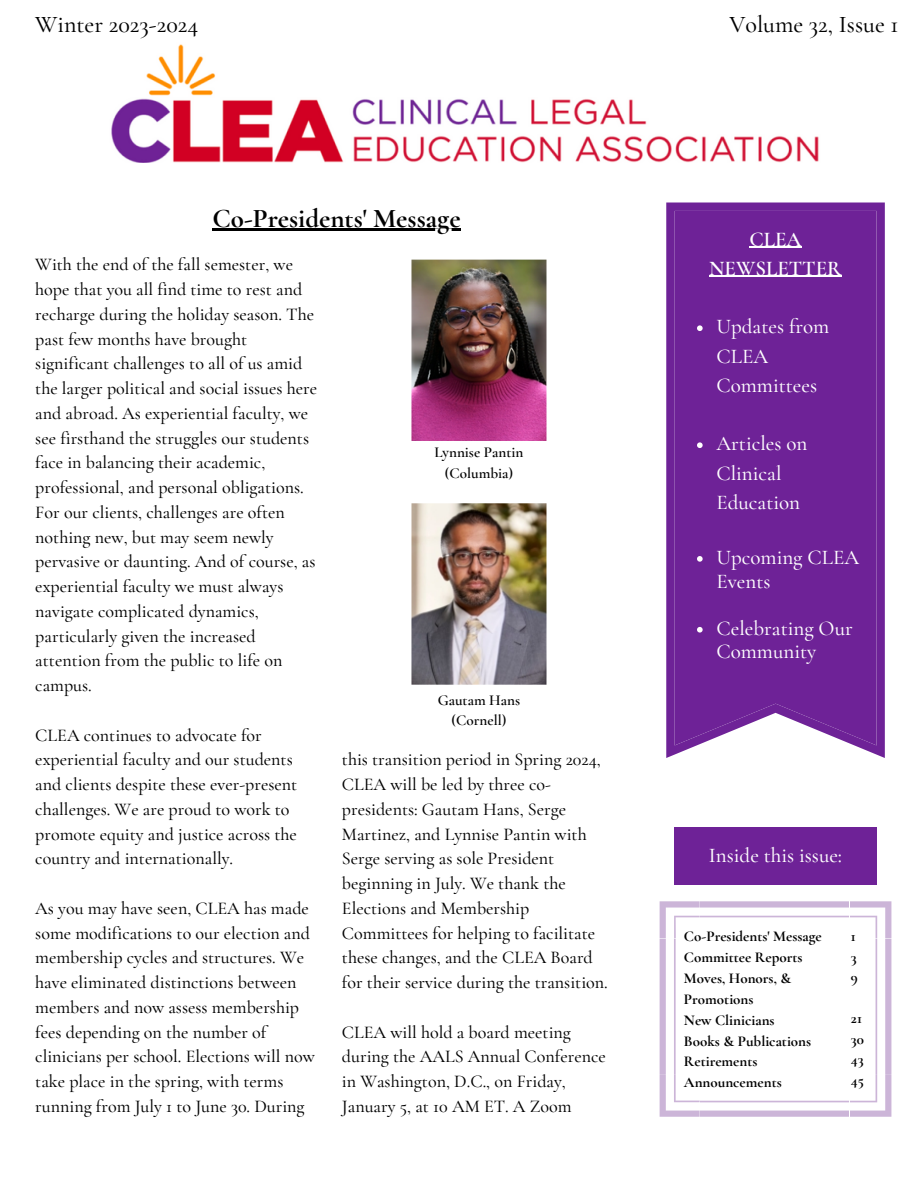
<style>
.page{position:relative;width:918px;height:1188px;background:#fff}
.page>*{position:absolute;margin:0;border:0;box-sizing:border-box;transform-origin:0 0}
.t1{font:700 27px "Cormorant Garamond";color:#000}
.t2{font:500 24px "Cormorant Garamond";color:#000}
.t3{font:500 21px/29.2px "Cormorant Garamond";color:#fff}
.t4{font:600 21px/29.2px "Cormorant Garamond";color:#fff;text-align:center}
.t5{font:500 18px/24.8px "Cormorant Garamond";color:#000}
.t6{font:600 15.15px/20.9px "Cormorant Garamond";color:#000;text-align:center}
.t7{font:700 15px "Cormorant Garamond";color:#000}
</style>
<div class="page">
<img style="left:111px;top:44px;width:708px;height:118px">
<svg style="left:666px;top:203px;width:219px;height:555px;background:#752c9c"></svg>
<div style="left:674px;top:828px;width:203px;height:57px;background:#6e2297"></div>
<img style="left:411px;top:259px;width:136px;height:182px">
<img style="left:411px;top:503px;width:136px;height:182px">
<svg style="left:660px;top:901px;width:231px;height:216px"></svg>
<hr style="left:749px;top:247px;width:53px;height:1px;background:#fff">
<hr style="left:709px;top:276px;width:133px;height:1px;background:#fff">
<svg style="left:697px;top:325px;width:6px;height:6px"></svg>
<svg style="left:697px;top:442px;width:6px;height:6px"></svg>
<svg style="left:697px;top:556px;width:6px;height:6px"></svg>
<svg style="left:697px;top:627px;width:6px;height:6px"></svg>
<hr style="left:212px;top:229px;width:249px;height:2px;background:#000">
<p class="t2" style="left:35px;top:10px;width:164px">Winter 2023-2024</p>
<p class="t2" style="left:730px;top:10px;width:170px">Volume 32, Issue 1</p>
<h5 class="t1" style="left:212px;top:202px;width:250px">Co-Presidents' Message</h5>
<h6 class="t5" style="left:35px;top:252px;width:283px">With the end of the fall semester, we hope that you all find time to rest and recharge during the holiday season. The past few months have brought significant challenges to all of us amid the larger political and social issues here and abroad. As experiential faculty, we see firsthand the struggles our students face in balancing their academic, professional, and personal obligations.<br>For our clients, challenges are often nothing new, but may seem newly pervasive or daunting. And of course, as experiential faculty we must always navigate complicated dynamics, particularly given the increased attention from the public to life on campus.</h6>
<h6 class="t5" style="left:35px;top:722px;width:263px">CLEA continues to advocate for experiential faculty and our students and clients despite these ever-present challenges. We are proud to work to promote equity and justice across the country and internationally.</h6>
<h6 class="t5" style="left:35px;top:896px;width:281px">As you may have seen, CLEA has made some modifications to our election and membership cycles and structures. We have eliminated distinctions between members and now assess membership fees depending on the number of clinicians per school. Elections will now take place in the spring, with terms running from July 1 to June 30. During</h6>
<h3 class="t6" style="left:434px;top:442px;width:91px">Lynnise Pantin (Columbia)</h3>
<p class="t6" style="left:438px;top:689px;width:84px">Gautam Hans</p>
<p class="t6" style="left:452px;top:710px;width:56px">(Cornell)</p>
<p class="t5" style="left:342px;top:747px;width:267px">this transition period in Spring 2024, CLEA will be led by three co&shy;presidents: Gautam Hans, Serge Martinez, and Lynnise Pantin with Serge serving as sole President beginning in July. We thank the Elections and Membership Committees for helping to facilitate these changes, and the CLEA Board for their service during the transition.</p>
<p class="t5" style="left:342px;top:1019px;width:265px">CLEA will hold a board meeting during the AALS Annual Conference in Washington, D.C., on Friday,<br>January 5, at 10 AM ET. A Zoom</p>
<p class="t4" style="left:709px;top:224px;width:134px">CLEA<br>NEWSLETTER</p>
<p class="t3" style="left:716px;top:312px;width:114px">Updates from<br>CLEA<br>Committees</p>
<p class="t3" style="left:716px;top:429px;width:92px">Articles on<br>Clinical<br>Education</p>
<h6 class="t3" style="left:716px;top:545px;width:144px;line-height:23.7px">Upcoming CLEA<br>Events</h6>
<h6 class="t3" style="left:716px;top:616px;width:138px;line-height:23.7px">Celebrating Our<br>Community</h6>
<h2 class="t3" style="left:709px;top:841px;width:135px">Inside this issue:</h2>
<h5 class="t7" style="left:684px;top:927px;width:139px">Co-Presidents' Message</h5>
<h5 class="t7" style="left:684px;top:948px;width:120px">Committee Reports</h5>
<h5 class="t7" style="left:684px;top:969px;width:109px">Moves, Honors, &amp;</h5>
<h4 class="t7" style="left:684px;top:990px;width:71px">Promotions</h4>
<p class="t7" style="left:684px;top:1011px;width:92px">New Clinicians</p>
<p class="t7" style="left:684px;top:1032px;width:129px">Books &amp; Publications</p>
<p class="t7" style="left:684px;top:1052px;width:75px">Retirements</p>
<p class="t7" style="left:684px;top:1073px;width:99px">Announcements</p>
<p class="t7" style="left:851px;top:927px;width:6px">1</p>
<p class="t7" style="left:851px;top:948px;width:7px">3</p>
<p class="t7" style="left:851px;top:968px;width:8px">9</p>
<p class="t7" style="left:851px;top:1009px;width:13px">21</p>
<p class="t7" style="left:851px;top:1030px;width:15px">30</p>
<p class="t7" style="left:851px;top:1050px;width:14px">43</p>
<p class="t7" style="left:851px;top:1071px;width:14px">45</p>
</div>
